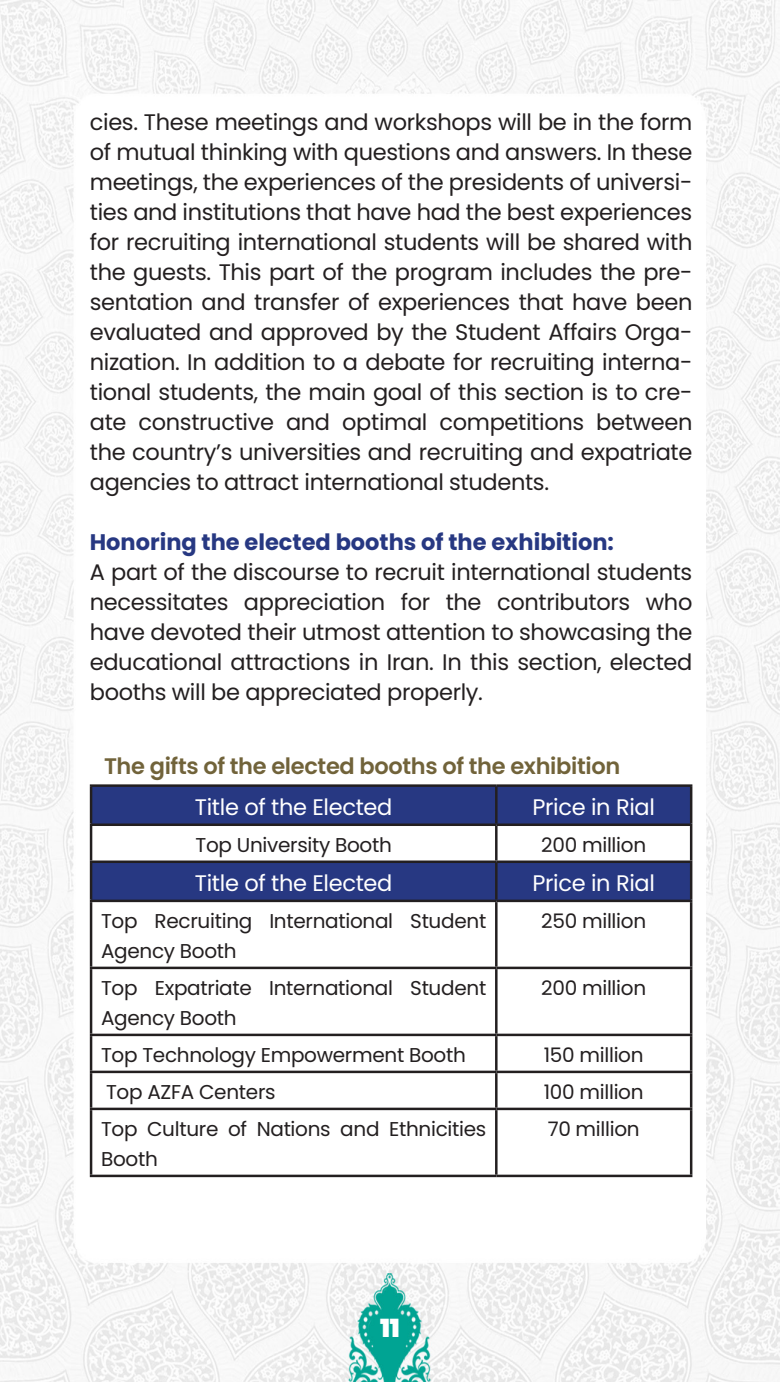
<style>
.page{position:relative;width:780px;height:1382px;background:#fff}
.page>*{position:absolute;margin:0;border:0;box-sizing:border-box;transform-origin:0 0}
.t1{font:900 25px "Poppins Latin";color:#fff}
.t2{font:22.5px/30px "Poppins Latin";letter-spacing:-.015em;color:#231f20;text-align:justify}
.t3{font:22.5px "Poppins Latin";letter-spacing:-.015em;color:#fff}
.زیر_تیتر{font:600 22.5px "Poppins Latin";letter-spacing:-.015em;color:#71633a}
.t4{font:700 22.5px "Poppins Latin";color:#273882}
.t5{font:20px/30px "Poppins Latin";letter-spacing:-.015em;color:#231f20}
</style>
<div class="page">
<img style="left:0;top:0;width:779px;height:1382px">
<svg style="left:92px;top:787px;width:598px;height:113px;fill:#273882"></svg>
<hr style="left:90px;top:784px;width:406px;height:3px;background:#231f20">
<hr style="left:90px;top:787px;width:2px;height:36px;background:#231f20">
<hr style="left:496px;top:784px;width:196px;height:3px;background:#231f20">
<hr style="left:495px;top:787px;width:2px;height:36px;background:#231f20">
<hr style="left:690px;top:787px;width:2px;height:36px;background:#231f20">
<hr style="left:90px;top:823px;width:406px;height:3px;background:#231f20">
<hr style="left:90px;top:826px;width:2px;height:34px;background:#231f20">
<hr style="left:496px;top:823px;width:196px;height:3px;background:#231f20">
<hr style="left:495px;top:826px;width:2px;height:34px;background:#231f20">
<hr style="left:690px;top:826px;width:2px;height:34px;background:#231f20">
<hr style="left:90px;top:860px;width:406px;height:3px;background:#231f20">
<hr style="left:90px;top:863px;width:2px;height:37px;background:#231f20">
<hr style="left:496px;top:860px;width:196px;height:3px;background:#231f20">
<hr style="left:495px;top:863px;width:2px;height:37px;background:#231f20">
<hr style="left:690px;top:863px;width:2px;height:37px;background:#231f20">
<hr style="left:90px;top:900px;width:406px;height:2px;background:#231f20">
<hr style="left:90px;top:902px;width:2px;height:65px;background:#231f20">
<hr style="left:496px;top:900px;width:196px;height:2px;background:#231f20">
<hr style="left:495px;top:902px;width:2px;height:65px;background:#231f20">
<hr style="left:690px;top:902px;width:2px;height:65px;background:#231f20">
<hr style="left:90px;top:967px;width:406px;height:2px;background:#231f20">
<hr style="left:90px;top:969px;width:2px;height:65px;background:#231f20">
<hr style="left:496px;top:967px;width:196px;height:2px;background:#231f20">
<hr style="left:495px;top:969px;width:2px;height:65px;background:#231f20">
<hr style="left:690px;top:969px;width:2px;height:65px;background:#231f20">
<hr style="left:90px;top:1034px;width:406px;height:2px;background:#231f20">
<hr style="left:90px;top:1036px;width:2px;height:35px;background:#231f20">
<hr style="left:496px;top:1034px;width:196px;height:2px;background:#231f20">
<hr style="left:495px;top:1036px;width:2px;height:35px;background:#231f20">
<hr style="left:690px;top:1036px;width:2px;height:35px;background:#231f20">
<hr style="left:90px;top:1071px;width:406px;height:2px;background:#231f20">
<hr style="left:90px;top:1073px;width:2px;height:35px;background:#231f20">
<hr style="left:496px;top:1071px;width:196px;height:2px;background:#231f20">
<hr style="left:495px;top:1073px;width:2px;height:35px;background:#231f20">
<hr style="left:690px;top:1073px;width:2px;height:35px;background:#231f20">
<hr style="left:90px;top:1108px;width:406px;height:2px;background:#231f20">
<hr style="left:90px;top:1110px;width:2px;height:65px;background:#231f20">
<hr style="left:496px;top:1108px;width:196px;height:2px;background:#231f20">
<hr style="left:495px;top:1110px;width:2px;height:65px;background:#231f20">
<hr style="left:690px;top:1110px;width:2px;height:65px;background:#231f20">
<hr style="left:90px;top:1175px;width:406px;height:2px;background:#231f20">
<hr style="left:496px;top:1175px;width:196px;height:2px;background:#231f20">
<p class="t2" style="left:90px;top:107px;width:604px">cies. These meetings and workshops will be in the form of mutual thinking with questions and answers. In these meetings, the experiences of the presidents of universi&shy;ties and institutions that have had the best experiences for recruiting international students will be shared with the guests. This part of the program includes the pre&shy;sentation and transfer of experiences that have been evaluated and approved by the Student Affairs Orga&shy;nization. In addition to a debate for recruiting interna&shy;tional students, the main goal of this section is to cre&shy;ate constructive and optimal competitions between the country’s universities and recruiting and expatriate agencies to attract international students.</p>
<p class="t4" style="left:90px;top:527px;width:525px">Honoring the elected booths of the exhibition:</p>
<p class="t2" style="left:90px;top:557px;width:604px">A part of the discourse to recruit international students necessitates appreciation for the contributors who have devoted their utmost attention to showcasing the educational attractions in Iran. In this section, elected booths will be appreciated properly.</p>
<p class="زیر_تیتر" style="left:104px;top:752px;width:517px">The gifts of the elected booths of the exhibition</p>
<p class="t3" style="left:195px;top:793px;width:199px">Title of the Elected</p>
<p class="t3" style="left:532px;top:793px;width:124px">Price in Rial</p>
<p class="t5" style="left:195px;top:830px;width:198px">Top University Booth</p>
<p class="t5" style="left:541px;top:830px;width:106px">200 million</p>
<p class="t3" style="left:195px;top:869px;width:199px">Title of the Elected</p>
<p class="t3" style="left:532px;top:869px;width:124px">Price in Rial</p>
<p class="t5" style="left:101px;top:906px;width:386px">Top Recruiting International Student<br>Agency Booth</p>
<p class="t5" style="left:541px;top:906px;width:106px">250 million</p>
<p class="t5" style="left:101px;top:973px;width:386px">Top Expatriate International Student<br>Agency Booth</p>
<p class="t5" style="left:541px;top:973px;width:106px">200 million</p>
<p class="t5" style="left:101px;top:1040px;width:366px">Top Technology Empowerment Booth</p>
<p class="t5" style="left:544px;top:1040px;width:101px">150 million</p>
<p class="t5" style="left:106px;top:1077px;width:171px">Top AZFA Centers</p>
<p class="t5" style="left:544px;top:1077px;width:101px">100 million</p>
<p class="t5" style="left:101px;top:1114px;width:386px">Top Culture of Nations and Ethnicities<br>Booth</p>
<p class="t5" style="left:547px;top:1114px;width:93px">70 million</p>
<p class="t1" style="left:380px;top:1311px;width:21px">11</p>
</div>
